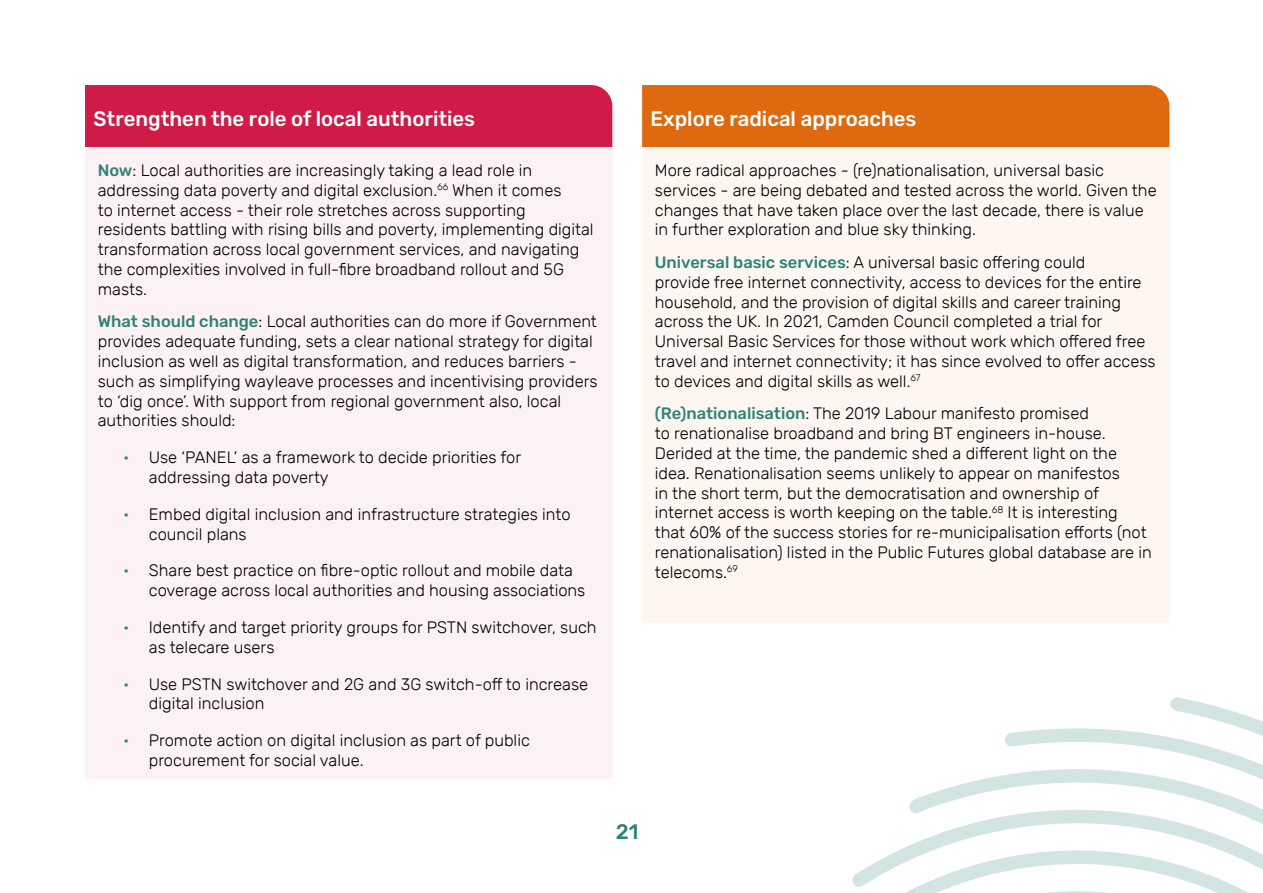
<style>
.page{position:relative;width:1263px;height:893px;background:#fff}
.page>*{position:absolute;margin:0;border:0;box-sizing:border-box;transform-origin:0 0}
.Sub-subheader{font:500 21px "Rubik";color:#fff}
.t1{font:500 21px "Rubik";color:#2e8375}
.t2{font:300 16.5px/19.8px "Rubik";color:#000}
.s1{font-weight:500;color:#2e8375}
.s2{color:#2e8375}
</style>
<div class="page">
<svg style="left:852px;top:697px;width:411px;height:196px"></svg>
<div style="left:85px;top:85px;width:527px;height:63px;background:#cf1b46"></div>
<div style="left:85px;top:148px;width:527px;height:631px;background:#fcf1f4"></div>
<div style="left:642px;top:85px;width:527px;height:63px;background:#df690f"></div>
<div style="left:642px;top:148px;width:527px;height:475px;background:#fdf6f1"></div>
<p class="Sub-subheader" style="left:94px;top:107px;width:383px">Strengthen the role of local authorities</p>
<p class="t2" style="left:98px;top:161px;width:497px"><span class="s1">Now</span>: Local authorities are increasingly taking a lead role in addressing data poverty and digital exclusion.<sup>66</sup> When it comes<br>to internet access - their role stretches across supporting residents battling with rising bills and poverty, implementing digital transformation across local government services, and navigating the complexities involved in full-fibre broadband rollout and 5G masts.</p>
<p class="t2" style="left:98px;top:312px;width:501px"><span class="s1">What should change</span>: Local authorities can do more if Government provides adequate funding, sets a clear national strategy for digital inclusion as well as digital transformation, and reduces barriers - such as simplifying wayleave processes and incentivising providers to ‘dig once’. With support from regional government also, local authorities should:</p>
<p class="t2" style="left:149px;top:448px;width:374px;text-indent:-26px"><span class="s2">•</span> Use ‘PANEL’ as a framework to decide priorities for addressing data poverty</p>
<p class="t2" style="left:149px;top:505px;width:423px;text-indent:-26px"><span class="s2">•</span> Embed digital inclusion and infrastructure strategies into council plans</p>
<p class="t2" style="left:149px;top:561px;width:438px;text-indent:-26px"><span class="s2">•</span> Share best practice on fibre-optic rollout and mobile data coverage across local authorities and housing associations</p>
<p class="t2" style="left:149px;top:618px;width:449px;text-indent:-26px"><span class="s2">•</span> Identify and target priority groups for PSTN switchover, such as telecare users</p>
<p class="t2" style="left:149px;top:674px;width:441px;text-indent:-26px"><span class="s2">•</span> Use PSTN switchover and 2G and 3G switch-off to increase digital inclusion</p>
<p class="t2" style="left:149px;top:731px;width:382px;text-indent:-26px"><span class="s2">•</span> Promote action on digital inclusion as part of public procurement for social value.</p>
<p class="Sub-subheader" style="left:651px;top:107px;width:267px">Explore radical approaches</p>
<p class="t2" style="left:655px;top:161px;width:503px">More radical approaches - (re)nationalisation, universal basic services - are being debated and tested across the world. Given the changes that have taken place over the last decade, there is value in further exploration and blue sky thinking.</p>
<p class="t2" style="left:655px;top:253px;width:502px"><span class="s1">Universal basic services</span>: A universal basic offering could<br>provide free internet connectivity, access to devices for the entire household, and the provision of digital skills and career training across the UK. In 2021, Camden Council completed a trial for Universal Basic Services for those without work which offered free travel and internet connectivity; it has since evolved to offer access to devices and digital skills as well.<sup>67</sup></p>
<p class="t2" style="left:655px;top:404px;width:498px"><span class="s1">(Re)nationalisation</span>: The 2019 Labour manifesto promised<br>to renationalise broadband and bring BT engineers in-house.<br>Derided at the time, the pandemic shed a different light on the idea. Renationalisation seems unlikely to appear on manifestos<br>in the short term, but the democratisation and ownership of internet access is worth keeping on the table.<sup>68</sup> It is interesting that 60% of the success stories for re-municipalisation efforts (not renationalisation) listed in the Public Futures global database are in telecoms.<sup>69</sup></p>
<p class="t1" style="left:616px;top:820px;width:24px">21</p>
</div>
